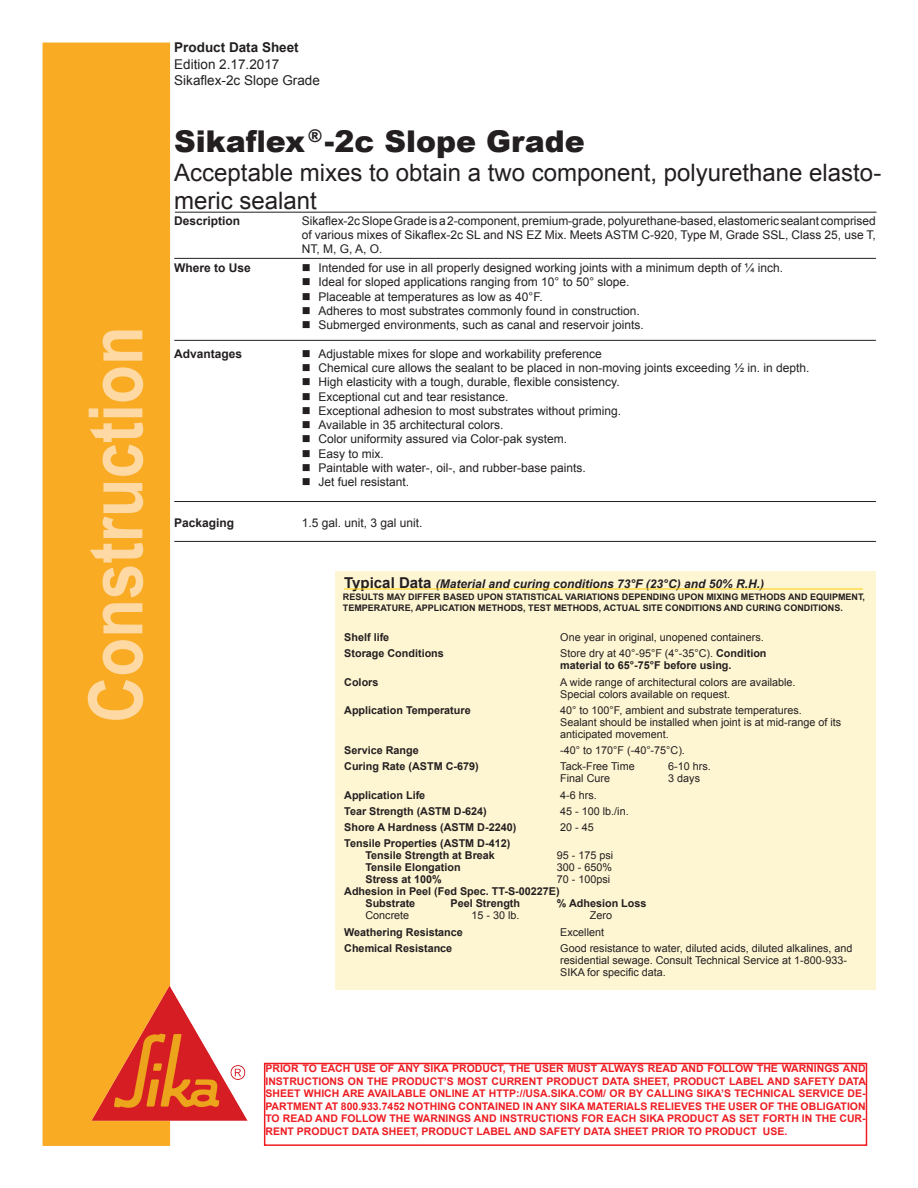
<style>
.page{position:relative;width:918px;height:1188px;background:#fff}
.page>*{position:absolute;margin:0;border:0;box-sizing:border-box;transform-origin:0 0}
.t1{font:700 75px "Arial";color:#fed9a4;scale:.85 1}
.Product{font:900 30px "Arial";color:#231f20}
.Product-2{font:24px/28.8px "Arial";color:#231f20}
.t2{font:13.5px "Arial";color:#231f20}
.t3{font:700 13.5px "Arial";color:#231f20}
.Body_text{font:12px/14.2px "Arial";color:#231f20;text-align:justify}
.Body_text-2{font:italic 700 12px "Arial";color:#231f20}
.Body_text-3{font:700 12px "Arial";color:#231f20}
.Body_text-4{font:10.8px/12px "Arial";color:#231f20}
.Body_text-5{font:700 10.8px/12px "Arial";color:#231f20}
.t4{font:700 10.5px/12.6px "Arial";color:#ee1d23;text-align:justify}
.t5{font:700 9px "Arial";color:#231f20}
.s1{font-style:normal;font-size:15px}
.s2{font-weight:400}
</style>
<div class="page">
<div style="left:43px;top:43px;width:127px;height:1103px;background:#faab24"></div>
<img style="left:47px;top:941px;width:245px;height:205px">
<div style="left:264px;top:1063px;width:603px;height:83px;border:2px solid #ee1d23"></div>
<hr style="left:174px;top:258px;width:702px;height:1px;background:#231f20">
<hr style="left:174px;top:340px;width:702px;height:1px;background:#231f20">
<hr style="left:174px;top:501px;width:702px;height:1px;background:#231f20">
<hr style="left:174px;top:541px;width:702px;height:1px;background:#231f20">
<hr style="left:175px;top:212px;width:702px;height:1px;background:#231f20">
<div style="left:335px;top:572px;width:540px;height:418px;background:#fef5d2"></div>
<hr style="left:344px;top:589px;width:519px;height:1px;background:#fed105">
<h1 class="t1" style="left:66px;top:723px;width:468px;rotate:-90deg">Construction</h1>
<p class="t3" style="left:174px;top:39px;width:126px">Product Data Sheet</p>
<p class="t2" style="left:174px;top:55px;width:107px">Edition 2.17.2017</p>
<p class="t2" style="left:174px;top:71px;width:147px">Sikaflex-2c Slope Grade</p>
<p class="Product" style="left:174px;top:119px;width:412px">Sikaflex <sup>®</sup>-2c Slope Grade</p>
<p class="Product-2" style="left:174px;top:158px;width:709px">Acceptable mixes to obtain a two component, polyurethane elasto&shy;meric sealant</p>
<p class="Body_text-3" style="left:174px;top:212px;width:68px">Description</p>
<p class="Body_text" style="left:302px;top:213px;width:576px">Sikaflex-2cSlopeGradeisa2-component,premium-grade,polyurethane-based,elastomeric sealant comprised of various mixes of Sikaflex-2c SL and NS EZ Mix. Meets ASTM C-920, Type M, Grade SSL, Class 25, use T, NT, M, G, A, O.</p>
<p class="Body_text-3" style="left:174px;top:260px;width:78px">Where to Use</p>
<p class="Body_text" style="left:302px;top:261px;width:483px">■ Intended for use in all properly designed working joints with a minimum depth of ¼ inch.</p>
<p class="Body_text" style="left:302px;top:275px;width:329px">■ Ideal for sloped applications ranging from 10° to 50° slope.</p>
<p class="Body_text" style="left:302px;top:289px;width:242px">■ Placeable at temperatures as low as 40°F.</p>
<p class="Body_text" style="left:302px;top:304px;width:340px">■ Adheres to most substrates commonly found in construction.</p>
<p class="Body_text" style="left:302px;top:318px;width:344px">■ Submerged environments, such as canal and reservoir joints.</p>
<p class="Body_text-3" style="left:174px;top:346px;width:70px">Advantages</p>
<p class="Body_text" style="left:302px;top:347px;width:302px">■ Adjustable mixes for slope and workability preference</p>
<p class="Body_text" style="left:302px;top:361px;width:509px">■ Chemical cure allows the sealant to be placed in non-moving joints exceeding ½ in. in depth.</p>
<p class="Body_text" style="left:302px;top:375px;width:319px">■ High elasticity with a tough, durable, flexible consistency.</p>
<p class="Body_text" style="left:302px;top:389px;width:208px">■ Exceptional cut and tear resistance.</p>
<p class="Body_text" style="left:302px;top:404px;width:321px">■ Exceptional adhesion to most substrates without priming.</p>
<p class="Body_text" style="left:302px;top:418px;width:203px">■ Available in 35 architectural colors.</p>
<p class="Body_text" style="left:302px;top:432px;width:267px">■ Color uniformity assured via Color-pak system.</p>
<p class="Body_text" style="left:302px;top:446px;width:83px">■ Easy to mix.</p>
<p class="Body_text" style="left:302px;top:461px;width:286px">■ Paintable with water-, oil-, and rubber-base paints.</p>
<p class="Body_text" style="left:302px;top:475px;width:109px">■ Jet fuel resistant.</p>
<p class="Body_text-3" style="left:174px;top:514px;width:62px">Packaging</p>
<p class="Body_text" style="left:302px;top:515px;width:122px">1.5 gal. unit, 3 gal unit.</p>
<p class="Body_text-2" style="left:344px;top:576px;width:421px"><span class="s1">Typical Data</span> (Material and curing conditions 73°F (23°C) and 50% R.H.)</p>
<p class="t5" style="left:343px;top:591px;width:524px">RESULTS MAY DIFFER BASED UPON STATISTICAL VARIATIONS DEPENDING UPON MIXING METHODS AND EQUIPMENT,</p>
<p class="t5" style="left:343px;top:602px;width:502px">TEMPERATURE, APPLICATION METHODS, TEST METHODS, ACTUAL SITE CONDITIONS AND CURING CONDITIONS.</p>
<p class="Body_text-5" style="left:344px;top:632px;width:47px">Shelf life</p>
<p class="Body_text-4" style="left:560px;top:631px;width:205px">One year in original, unopened containers.</p>
<p class="Body_text-5" style="left:344px;top:648px;width:101px">Storage Conditions</p>
<p class="Body_text-5" style="left:560px;top:648px;width:208px"><span class="s2">Store dry at 40°-95°F (4°-35°C).</span> Condition material to 65°-75°F before using.</p>
<p class="Body_text-5" style="left:344px;top:676px;width:36px">Colors</p>
<p class="Body_text-4" style="left:560px;top:676px;width:237px">A wide range of architectural colors are available.<br>Special colors available on request.</p>
<p class="Body_text-5" style="left:344px;top:704px;width:128px">Application Temperature</p>
<p class="Body_text-4" style="left:560px;top:704px;width:282px">40° to 100°F, ambient and substrate temperatures.<br>Sealant should be installed when joint is at mid-range of its anticipated movement.</p>
<p class="Body_text-5" style="left:344px;top:745px;width:76px">Service Range</p>
<p class="Body_text-4" style="left:560px;top:744px;width:126px">-40° to 170°F (-40°-75°C).</p>
<p class="Body_text-5" style="left:344px;top:761px;width:136px">Curing Rate (ASTM C-679)</p>
<p class="Body_text-4" style="left:560px;top:761px;width:76px">Tack-Free Time</p>
<p class="Body_text-4" style="left:668px;top:761px;width:44px">6-10 hrs.</p>
<p class="Body_text-4" style="left:560px;top:773px;width:51px">Final Cure</p>
<p class="Body_text-4" style="left:668px;top:773px;width:33px">3 days</p>
<p class="Body_text-5" style="left:344px;top:789px;width:83px">Application Life</p>
<p class="Body_text-4" style="left:560px;top:789px;width:38px">4-6 hrs.</p>
<p class="Body_text-5" style="left:344px;top:805px;width:144px">Tear Strength (ASTM D-624)</p>
<p class="Body_text-4" style="left:560px;top:805px;width:70px">45 - 100 lb./in.</p>
<p class="Body_text-5" style="left:344px;top:822px;width:174px">Shore A Hardness (ASTM D-2240)</p>
<p class="Body_text-4" style="left:560px;top:822px;width:35px">20 - 45</p>
<p class="Body_text-5" style="left:344px;top:838px;width:168px">Tensile Properties (ASTM D-412)</p>
<p class="Body_text-5" style="left:365px;top:850px;width:131px">Tensile Strength at Break</p>
<p class="Body_text-4" style="left:557px;top:850px;width:58px">95 - 175 psi</p>
<p class="Body_text-5" style="left:365px;top:862px;width:97px">Tensile Elongation</p>
<p class="Body_text-4" style="left:557px;top:862px;width:57px">300 - 650%</p>
<p class="Body_text-5" style="left:365px;top:874px;width:78px">Stress at 100%</p>
<p class="Body_text-4" style="left:557px;top:874px;width:55px">70 - 100psi</p>
<p class="Body_text-5" style="left:344px;top:886px;width:217px">Adhesion in Peel (Fed Spec. TT-S-00227E)</p>
<p class="Body_text-5" style="left:365px;top:898px;width:51px">Substrate</p>
<p class="Body_text-5" style="left:451px;top:898px;width:71px">Peel Strength</p>
<p class="Body_text-5" style="left:557px;top:898px;width:91px">% Adhesion Loss</p>
<p class="Body_text-4" style="left:365px;top:910px;width:45px">Concrete</p>
<p class="Body_text-4" style="left:472px;top:910px;width:50px">15 - 30 lb.</p>
<p class="Body_text-4" style="left:590px;top:910px;width:24px">Zero</p>
<p class="Body_text-5" style="left:344px;top:926px;width:120px">Weathering Resistance</p>
<p class="Body_text-4" style="left:560px;top:926px;width:45px">Excellent</p>
<p class="Body_text-5" style="left:344px;top:943px;width:110px">Chemical Resistance</p>
<p class="Body_text-4" style="left:560px;top:942px;width:294px">Good resistance to water, diluted acids, diluted alkalines, and residential sewage. Consult Technical Service at 1-800-933-<br>SIKA for specific data.</p>
<p class="t4" style="left:265px;top:1062px;width:602px">PRIOR TO EACH USE OF ANY SIKA PRODUCT, THE USER MUST ALWAYS READ AND FOLLOW THE WARNINGS AND INSTRUCTIONS ON THE PRODUCT’S MOST CURRENT PRODUCT DATA SHEET, PRODUCT LABEL AND SAFETY DATA SHEET WHICH ARE AVAILABLE ONLINE AT HTTP://USA.SIKA.COM/ OR BY CALLING SIKA’S TECHNICAL SERVICE DE-PARTMENT AT 800.933.7452 NOTHING CONTAINED IN ANY SIKA MATERIALS RELIEVES THE USER OF THE OBLIGATION TO READ AND FOLLOW THE WARNINGS AND INSTRUCTIONS FOR EACH SIKA PRODUCT AS SET FORTH IN THE CUR-RENT PRODUCT DATA SHEET, PRODUCT LABEL AND SAFETY DATA SHEET PRIOR TO PRODUCT USE.</p>
</div>
